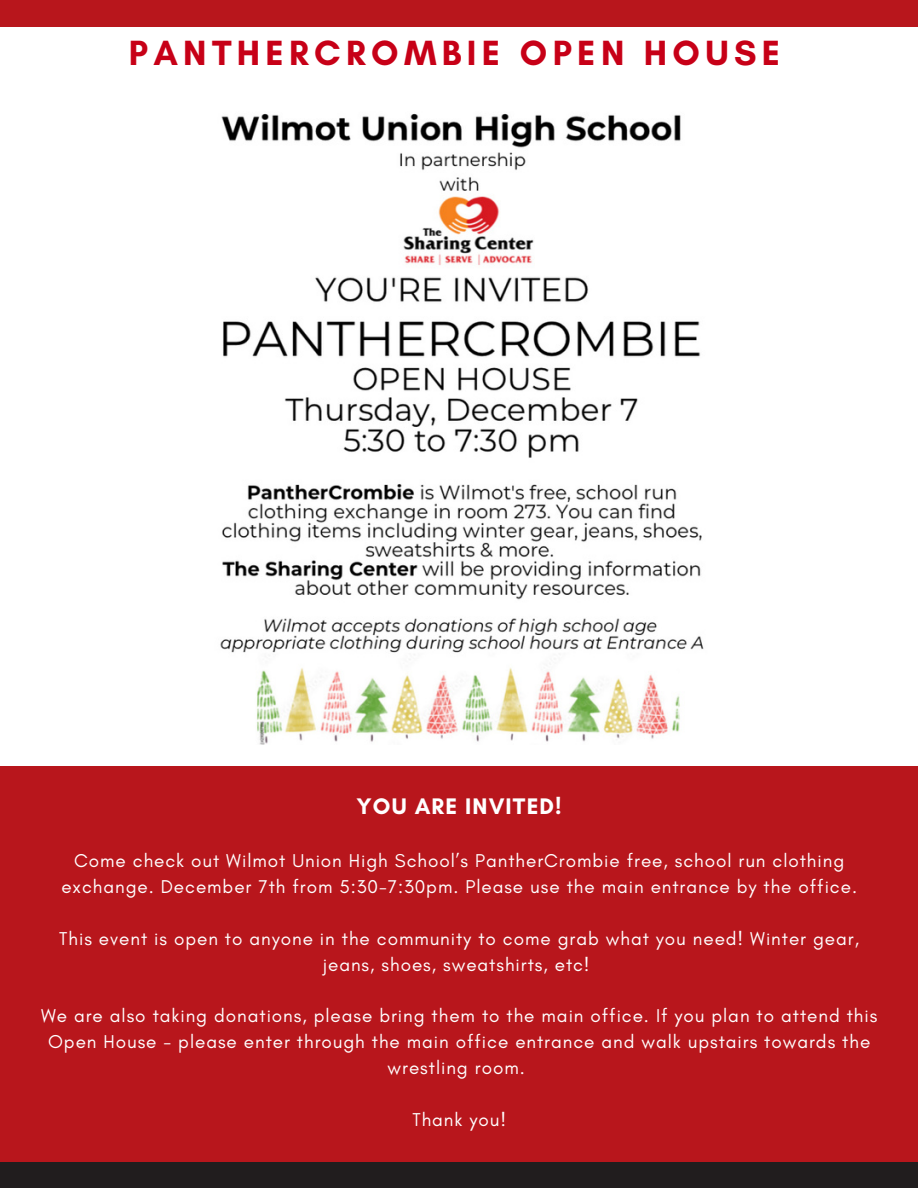
<style>
.page{position:relative;width:918px;height:1188px;background:#fff}
.page>*{position:absolute;margin:0;border:0;box-sizing:border-box;transform-origin:0 0}
.t1{font:700 35.7px "Glacial Indifference";letter-spacing:.15em;color:#c70017}
.t2{font:700 22.95px "Glacial Indifference";letter-spacing:.05em;color:#fff}
.t3{font:18.9px/25.8px "Glacial Indifference";letter-spacing:.05em;color:#fff;text-align:center}
</style>
<div class="page">
<div style="left:0;top:767px;width:918px;height:421px;background:#b8161c"></div>
<div style="left:0;top:0;width:918px;height:27px;background:#b8161c"></div>
<div style="left:0;top:1162px;width:918px;height:26px;background:#211d1e"></div>
<img style="left:220px;top:113px;width:484px;height:631px">
<p class="t1" style="left:129px;top:32px;width:653px">PANTHERCROMBIE OPEN HOUSE</p>
<p class="t2" style="left:356px;top:793px;width:207px">YOU ARE INVITED!</p>
<p class="t3" style="left:61px;top:848px;width:797px">Come check out Wilmot Union High School’s PantherCrombie free, school run clothing exchange. December 7th from 5:30-7:30pm. Please use the main entrance by the office.</p>
<p class="t3" style="left:59px;top:925px;width:801px">This event is open to anyone in the community to come grab what you need! Winter gear, jeans, shoes, sweatshirts, etc!</p>
<p class="t3" style="left:41px;top:1003px;width:838px">We are also taking donations, please bring them to the main office. If you plan to attend this<br>Open House - please enter through the main office entrance and walk upstairs towards the wrestling room.</p>
<p class="t3" style="left:412px;top:1106px;width:95px">Thank you!</p>
</div>
